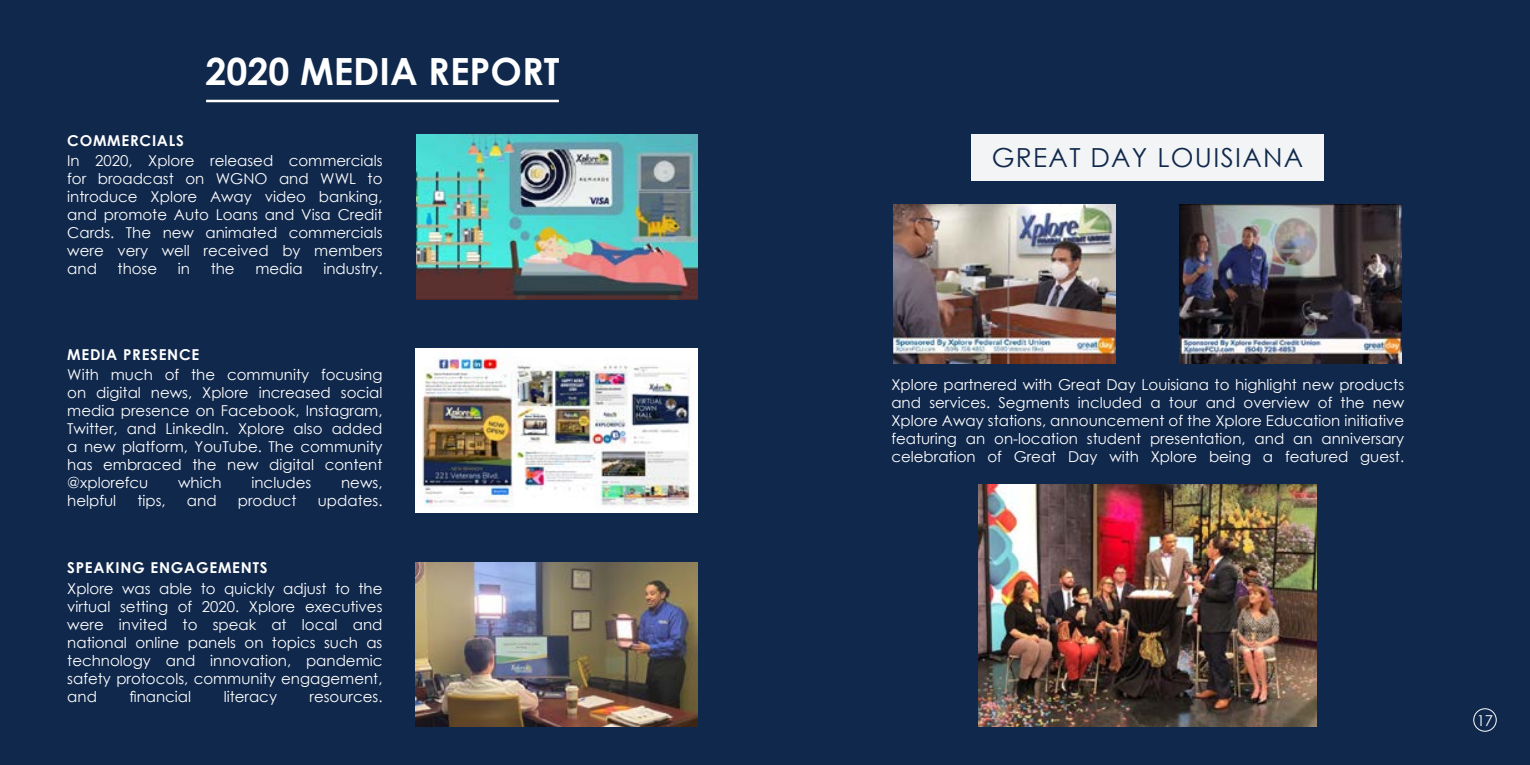
<style>
.page{position:relative;width:1530px;height:765px;background:#10284c}
.page>*{position:absolute;margin:0;border:0;box-sizing:border-box;transform-origin:0 0}
.t1{font:700 37.5px "Century Gothic";color:#fff}
.t2{font:26.25px "Century Gothic";letter-spacing:.05em;color:#10284c}
.t3{font:15px/18px "Century Gothic";color:#fff;text-align:justify}
.t4{font:700 15px "Century Gothic";letter-spacing:.05em;color:#fff}
</style>
<div class="page">
<div style="left:971px;top:135px;width:353px;height:46px;background:#f2f4f5"></div>
<hr style="left:206px;top:100px;width:353px;height:2px;background:#fff">
<img style="left:979px;top:485px;width:337px;height:242px">
<img style="left:893px;top:204px;width:222px;height:159px">
<img style="left:1180px;top:204px;width:222px;height:159px">
<div style="left:1473px;top:708px;width:24px;height:24px;border:1px solid #fff;border-radius:50%"></div>
<img style="left:417px;top:135px;width:281px;height:164px">
<img style="left:416px;top:348px;width:282px;height:165px">
<img style="left:416px;top:562px;width:282px;height:165px">
<p class="t4" style="left:67px;top:129px;width:118px">COMMERCIALS</p>
<h1 class="t1" style="left:206px;top:43px;width:355px">2020 MEDIA REPORT</h1>
<p class="t3" style="left:67px;top:152px;width:317px">In 2020, Xplore released commercials for broadcast on WGNO and WWL to introduce Xplore Away video banking, and promote Auto Loans and Visa Credit Cards. The new animated commercials were very well received by members and</p>
<p class="t3" style="left:118px;top:260px;width:41px">those</p>
<p class="t3" style="left:178px;top:260px;width:14px">in</p>
<p class="t3" style="left:211px;top:260px;width:25px">the</p>
<p class="t3" style="left:255px;top:260px;width:49px">media</p>
<p class="t3" style="left:323px;top:260px;width:61px">industry.</p>
<p class="t4" style="left:67px;top:343px;width:134px">MEDIA PRESENCE</p>
<p class="t3" style="left:67px;top:365px;width:317px">With much of the community focusing on digital news, Xplore increased social media presence on Facebook, Instagram, Twitter, and LinkedIn. Xplore also added a new platform, YouTube. The community has embraced the new digital content @xplorefcu</p>
<p class="t3" style="left:178px;top:473px;width:45px">which</p>
<p class="t3" style="left:251px;top:473px;width:61px">includes</p>
<p class="t3" style="left:341px;top:473px;width:43px">news,</p>
<p class="t3" style="left:67px;top:491px;width:50px">helpful</p>
<p class="t3" style="left:137px;top:491px;width:30px">tips,</p>
<p class="t3" style="left:187px;top:491px;width:31px">and</p>
<p class="t3" style="left:238px;top:491px;width:60px">product</p>
<p class="t3" style="left:318px;top:491px;width:66px">updates.</p>
<p class="t4" style="left:67px;top:556px;width:202px">SPEAKING ENGAGEMENTS</p>
<p class="t3" style="left:67px;top:579px;width:317px">Xplore was able to quickly adjust to the virtual setting of 2020. Xplore executives were invited to speak at local and national online panels on topics such as technology and innovation, pandemic safety protocols, community engagement, and</p>
<p class="t3" style="left:129px;top:687px;width:63px">financial</p>
<p class="t3" style="left:224px;top:687px;width:55px">literacy</p>
<p class="t3" style="left:310px;top:687px;width:74px">resources.</p>
<h2 class="t2" style="left:992px;top:139px;width:313px">GREAT DAY LOUISIANA</h2>
<p class="t3" style="left:891px;top:376px;width:514px">Xplore partnered with Great Day Louisiana to highlight new products and services. Segments included a tour and overview of the new Xplore Away stations, announcement of the Xplore Education initiative featuring an on-location student presentation, and an anniversary celebration of Great Day with Xplore being a featured guest.</p>
<p class="t3" style="left:1477px;top:712px;width:18px">17</p>
</div>
